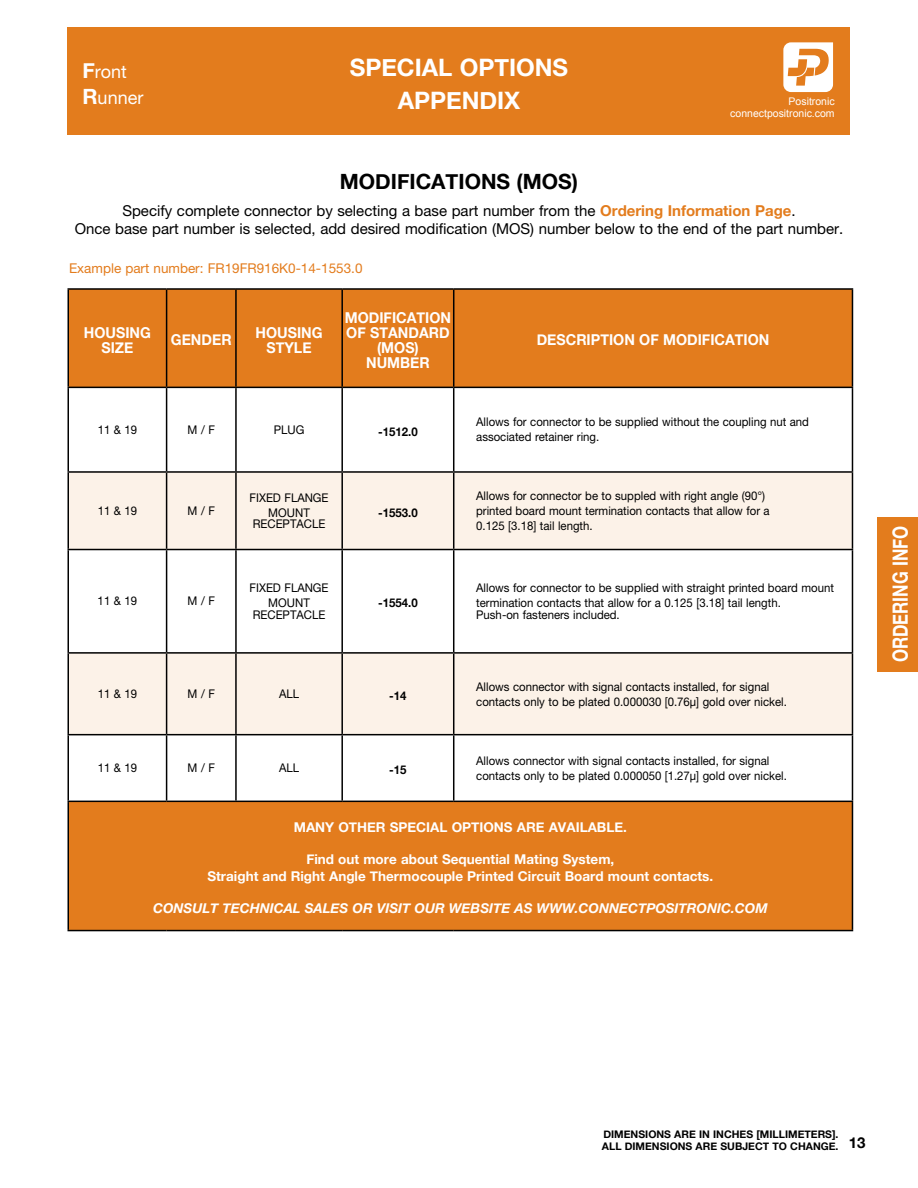
<style>
.page{position:relative;width:918px;height:1188px;background:#fff}
.page>*{position:absolute;margin:0;border:0;box-sizing:border-box;transform-origin:0 0}
.t1{font:700 24px/33px "Helvetica Neue";color:#fff;text-align:center}
.t2{font:700 21px "Helvetica Neue";color:#000}
.t3{font:700 21px "Helvetica Neue";color:#fff;scale:.8 1}
.t4{font:18px/25.5px "Helvetica Neue LT Std";color:#fff}
.t5{font:15px/18px "Helvetica Neue LT Std";color:#000;text-align:center}
.t6{font:700 15px/15px "Helvetica Neue";color:#fff;text-align:center;scale:.95 1}
.t7{font:700 15px "Helvetica Neue";color:#000}
.t8{font:700 13.5px/16.2px "Helvetica Neue";color:#fff;text-align:center}
.t9{font:italic 700 13.5px "Helvetica Neue";color:#fff}
.t10{font:13.5px "Helvetica Neue LT Std";color:#e37c1d}
.t11{font:12px/15px "Helvetica Neue LT Std";color:#000;scale:.95 1}
.t12{font:700 12px "Helvetica Neue";color:#000;scale:.95 1}
.t13{font:700 10.5px/12px "Helvetica Neue";color:#000}
.t14{font:10.5px/12px "Arial";color:#fff;text-align:right}
.s1{font-family:"Helvetica Neue";font-weight:700;font-size:21px}
.s2{font-family:"Helvetica Neue";font-weight:700;color:#e37c1d}
</style>
<div class="page">
<div style="left:68px;top:27px;width:782px;height:108px;background:#e37c1d"></div>
<div style="left:878px;top:517px;width:40px;height:154px;background:#e37c1d"></div>
<svg style="left:783px;top:42px;width:50px;height:50px"></svg>
<svg style="left:69px;top:290px;width:783px;height:640px;fill:#e37c1d"></svg>
<svg style="left:69px;top:388px;width:783px;height:83px"></svg>
<svg style="left:69px;top:473px;width:783px;height:261px;fill:#fcf2e8"></svg>
<hr style="left:68px;top:288px;width:99px;height:2px;background:#000">
<hr style="left:68px;top:290px;width:1px;height:97px;background:#000">
<hr style="left:167px;top:288px;width:69px;height:2px;background:#000">
<hr style="left:166px;top:290px;width:1px;height:97px;background:#000">
<hr style="left:236px;top:288px;width:106px;height:2px;background:#000">
<hr style="left:235px;top:290px;width:2px;height:97px;background:#000">
<hr style="left:342px;top:288px;width:112px;height:2px;background:#000">
<hr style="left:341px;top:290px;width:2px;height:97px;background:#000">
<hr style="left:454px;top:288px;width:399px;height:2px;background:#000">
<hr style="left:453px;top:290px;width:1px;height:97px;background:#000">
<hr style="left:852px;top:290px;width:1px;height:97px;background:#000">
<hr style="left:68px;top:387px;width:99px;height:1px;background:#000">
<hr style="left:68px;top:388px;width:1px;height:83px;background:#000">
<hr style="left:167px;top:387px;width:69px;height:1px;background:#000">
<hr style="left:166px;top:388px;width:1px;height:83px;background:#000">
<hr style="left:236px;top:387px;width:106px;height:1px;background:#000">
<hr style="left:235px;top:388px;width:2px;height:83px;background:#000">
<hr style="left:342px;top:387px;width:112px;height:1px;background:#000">
<hr style="left:341px;top:388px;width:2px;height:83px;background:#000">
<hr style="left:454px;top:387px;width:399px;height:1px;background:#000">
<hr style="left:453px;top:388px;width:1px;height:83px;background:#000">
<hr style="left:852px;top:388px;width:1px;height:83px;background:#000">
<hr style="left:68px;top:471px;width:99px;height:2px;background:#000">
<hr style="left:68px;top:473px;width:1px;height:76px;background:#000">
<hr style="left:167px;top:471px;width:69px;height:2px;background:#000">
<hr style="left:166px;top:473px;width:1px;height:76px;background:#000">
<hr style="left:236px;top:471px;width:106px;height:2px;background:#000">
<hr style="left:235px;top:473px;width:2px;height:76px;background:#000">
<hr style="left:342px;top:471px;width:112px;height:2px;background:#000">
<hr style="left:341px;top:473px;width:2px;height:76px;background:#000">
<hr style="left:454px;top:471px;width:399px;height:2px;background:#000">
<hr style="left:453px;top:473px;width:1px;height:76px;background:#000">
<hr style="left:852px;top:473px;width:1px;height:76px;background:#000">
<hr style="left:68px;top:549px;width:99px;height:1px;background:#000">
<hr style="left:68px;top:550px;width:1px;height:102px;background:#000">
<hr style="left:167px;top:549px;width:69px;height:1px;background:#000">
<hr style="left:166px;top:550px;width:1px;height:102px;background:#000">
<hr style="left:236px;top:549px;width:106px;height:1px;background:#000">
<hr style="left:235px;top:550px;width:2px;height:102px;background:#000">
<hr style="left:342px;top:549px;width:112px;height:1px;background:#000">
<hr style="left:341px;top:550px;width:2px;height:102px;background:#000">
<hr style="left:454px;top:549px;width:399px;height:1px;background:#000">
<hr style="left:453px;top:550px;width:1px;height:102px;background:#000">
<hr style="left:852px;top:550px;width:1px;height:102px;background:#000">
<hr style="left:68px;top:652px;width:99px;height:2px;background:#000">
<hr style="left:68px;top:654px;width:1px;height:80px;background:#000">
<hr style="left:167px;top:652px;width:69px;height:2px;background:#000">
<hr style="left:166px;top:654px;width:1px;height:80px;background:#000">
<hr style="left:236px;top:652px;width:106px;height:2px;background:#000">
<hr style="left:235px;top:654px;width:2px;height:80px;background:#000">
<hr style="left:342px;top:652px;width:112px;height:2px;background:#000">
<hr style="left:341px;top:654px;width:2px;height:80px;background:#000">
<hr style="left:454px;top:652px;width:399px;height:2px;background:#000">
<hr style="left:453px;top:654px;width:1px;height:80px;background:#000">
<hr style="left:852px;top:654px;width:1px;height:80px;background:#000">
<hr style="left:68px;top:734px;width:99px;height:1px;background:#000">
<hr style="left:68px;top:735px;width:1px;height:66px;background:#000">
<hr style="left:167px;top:734px;width:69px;height:1px;background:#000">
<hr style="left:166px;top:735px;width:1px;height:66px;background:#000">
<hr style="left:236px;top:734px;width:106px;height:1px;background:#000">
<hr style="left:235px;top:735px;width:2px;height:66px;background:#000">
<hr style="left:342px;top:734px;width:112px;height:1px;background:#000">
<hr style="left:341px;top:735px;width:2px;height:66px;background:#000">
<hr style="left:454px;top:734px;width:399px;height:1px;background:#000">
<hr style="left:453px;top:735px;width:1px;height:66px;background:#000">
<hr style="left:852px;top:735px;width:1px;height:66px;background:#000">
<hr style="left:68px;top:801px;width:99px;height:1px;background:#000">
<hr style="left:68px;top:802px;width:1px;height:128px;background:#000">
<hr style="left:167px;top:801px;width:69px;height:1px;background:#000">
<hr style="left:236px;top:801px;width:106px;height:1px;background:#000">
<hr style="left:342px;top:801px;width:112px;height:1px;background:#000">
<hr style="left:454px;top:801px;width:399px;height:1px;background:#000">
<hr style="left:852px;top:802px;width:1px;height:128px;background:#000">
<hr style="left:68px;top:930px;width:99px;height:1px;background:#000">
<hr style="left:167px;top:930px;width:69px;height:1px;background:#000">
<hr style="left:236px;top:930px;width:106px;height:1px;background:#000">
<hr style="left:342px;top:930px;width:112px;height:1px;background:#000">
<hr style="left:454px;top:930px;width:399px;height:1px;background:#000">
<h3 class="t4" style="left:82px;top:59px;width:62px"><span class="s1">F</span>ront<br><span class="s1">R</span>unner</h3>
<h1 class="t1" style="left:350px;top:52px;width:220px">SPECIAL OPTIONS<br>APPENDIX</h1>
<p class="t14" style="left:730px;top:96px;width:106px">Positronic connectpositronic.com</p>
<h2 class="t2" style="left:340px;top:165px;width:240px">MODIFICATIONS (MOS)</h2>
<p class="t5" style="left:75px;top:201px;width:770px">Specify complete connector by selecting a base part number from the <span class="s2">Ordering Information Page</span>.<br>Once base part number is selected, add desired modification (MOS) number below to the end of the part number.</p>
<p class="t10" style="left:69px;top:260px;width:295px">Example part number: FR19FR916K0-14-1553.0</p>
<p class="t6" style="left:84px;top:326px;width:72px">HOUSING<br>SIZE</p>
<p class="t6" style="left:171px;top:333px;width:65px">GENDER</p>
<p class="t6" style="left:256px;top:326px;width:72px">HOUSING<br>STYLE</p>
<p class="t6" style="left:345px;top:311px;width:113px">MODIFICATION<br>OF STANDARD (MOS)<br>NUMBER</p>
<p class="t6" style="left:537px;top:333px;width:246px">DESCRIPTION OF MODIFICATION</p>
<p class="t11" style="left:98px;top:422px;width:43px">11 &amp; 19</p>
<p class="t11" style="left:188px;top:422px;width:30px">M / F</p>
<p class="t11" style="left:274px;top:422px;width:34px">PLUG</p>
<p class="t12" style="left:378px;top:422px;width:43px">-1512.0</p>
<p class="t11" style="left:476px;top:415px;width:352px">Allows for connector to be supplied without the coupling nut and associated retainer ring.</p>
<p class="t11" style="left:98px;top:503px;width:43px">11 &amp; 19</p>
<p class="t11" style="left:188px;top:503px;width:30px">M / F</p>
<p class="t11" style="left:98px;top:594px;width:43px">11 &amp; 19</p>
<p class="t11" style="left:188px;top:594px;width:30px">M / F</p>
<p class="t11" style="left:250px;top:490px;width:85px;text-align:center">FIXED FLANGE<br>MOUNT</p>
<p class="t11" style="left:253px;top:516px;width:78px">RECEPTACLE</p>
<p class="t11" style="left:250px;top:580px;width:85px;text-align:center">FIXED FLANGE<br>MOUNT</p>
<p class="t11" style="left:253px;top:607px;width:78px">RECEPTACLE</p>
<p class="t12" style="left:378px;top:503px;width:43px">-1553.0</p>
<p class="t12" style="left:378px;top:593px;width:43px">-1554.0</p>
<p class="t11" style="left:476px;top:488px;width:310px">Allows for connector be to suppled with right angle (90°) printed board mount termination contacts that allow for a<br>0.125 [3.18] tail length.</p>
<p class="t11" style="left:476px;top:580px;width:378px">Allows for connector to be supplied with straight printed board mount termination contacts that allow for a 0.125 [3.18] tail length.</p>
<p class="t11" style="left:476px;top:607px;width:153px">Push-on fasteners included.</p>
<p class="t11" style="left:98px;top:686px;width:43px">11 &amp; 19</p>
<p class="t11" style="left:188px;top:686px;width:30px">M / F</p>
<p class="t11" style="left:279px;top:686px;width:23px">ALL</p>
<p class="t12" style="left:389px;top:686px;width:20px">-14</p>
<p class="t11" style="left:476px;top:679px;width:329px">Allows connector with signal contacts installed, for signal contacts only to be plated 0.000030 [0.76µ] gold over nickel.</p>
<p class="t11" style="left:98px;top:760px;width:43px">11 &amp; 19</p>
<p class="t11" style="left:188px;top:760px;width:30px">M / F</p>
<p class="t11" style="left:279px;top:760px;width:23px">ALL</p>
<p class="t12" style="left:389px;top:760px;width:20px">-15</p>
<p class="t11" style="left:476px;top:753px;width:329px">Allows connector with signal contacts installed, for signal contacts only to be plated 0.000050 [1.27µ] gold over nickel.</p>
<p class="t8" style="left:294px;top:819px;width:335px">MANY OTHER SPECIAL OPTIONS ARE AVAILABLE.</p>
<p class="t8" style="left:207px;top:852px;width:507px">Find out more about Sequential Mating System,<br>Straight and Right Angle Thermocouple Printed Circuit Board mount contacts.</p>
<p class="t9" style="left:153px;top:898px;width:616px">CONSULT TECHNICAL SALES OR VISIT OUR WEBSITE AS WWW.CONNECTPOSITRONIC.COM</p>
<h2 class="t3" style="left:884px;top:662px;width:172px;rotate:-90deg">ORDERING INFO</h2>
<p class="t13" style="left:602px;top:1129px;width:238px">DIMENSIONS ARE IN INCHES [MILLIMETERS].<br>ALL DIMENSIONS ARE SUBJECT TO CHANGE.</p>
<p class="t7" style="left:849px;top:1131px;width:18px">13</p>
</div>
